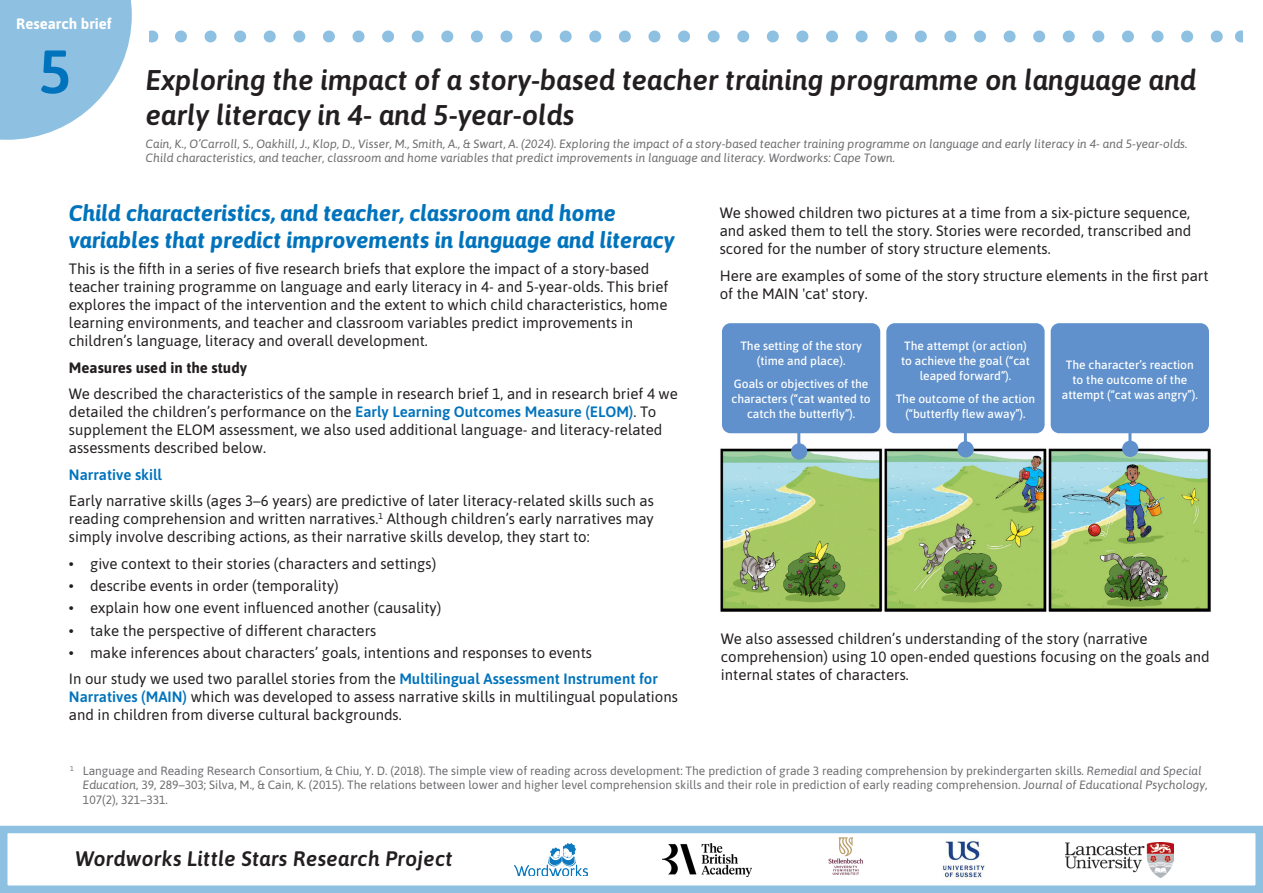
<style>
.page{position:relative;width:1263px;height:893px;background:#fff}
.page>*{position:absolute;margin:0;border:0;box-sizing:border-box;transform-origin:0 0}
.t1{font:600 61.2px "Asap";color:#0073bc}
.Body{font:italic 600 28.5px/34.2px "Asap";color:#231f20}
.Body-2{font:italic 700 22.5px/27px "Asap";color:#0073bc}
.t2{font:italic 600 21px "Asap";letter-spacing:.01em;color:#231f20}
.Body-3{font:15px/18px "Asap";color:#231f20}
.Body-4{font:700 15px "Asap";color:#231f20}
.Body-5{font:600 15px "Asap";color:#0073bc}
.t3{font:700 15px "Asap";color:#fff}
.Footnote{font:12px/14.4px "Asap";color:#6c6d70}
.Body-6{font:italic 12px/14.4px "Asap";color:#6c6d70}
.Label{font:500 12px/15px "Asap";color:#fff;text-align:center}
.s1{font-weight:600;color:#0073bc}
.s2{font-style:italic}
</style>
<div class="page">
<svg style="left:181px;top:30px;width:1042px;height:12px"></svg>
<svg style="left:151px;top:30px;width:1px;height:12px"></svg>
<svg style="left:1241px;top:30px;width:1px;height:12px"></svg>
<svg style="left:0;top:0;width:132px;height:140px"></svg>
<svg style="left:0;top:826px;width:1263px;height:67px"></svg>
<img style="left:663px;top:843px;width:89px;height:33px">
<img style="left:514px;top:843px;width:74px;height:33px">
<img style="left:828px;top:837px;width:36px;height:38px">
<img style="left:943px;top:840px;width:43px;height:40px">
<img style="left:1065px;top:842px;width:108px;height:35px">
<div style="left:722px;top:323px;width:158px;height:110px;background:#6091cc;border-radius:9px"></div>
<div style="left:886px;top:323px;width:158px;height:110px;background:#6091cc;border-radius:9px"></div>
<img style="left:720px;top:446px;width:491px;height:166px">
<hr style="left:797px;top:421px;width:3px;height:32px;background:#6091cc">
<div style="left:791px;top:443px;width:16px;height:17px;background:#6091cc;border-radius:50%"></div>
<hr style="left:964px;top:419px;width:3px;height:32px;background:#6091cc">
<div style="left:957px;top:441px;width:17px;height:16px;background:#6091cc;border-radius:50%"></div>
<hr style="left:1128px;top:418px;width:3px;height:33px;background:#6091cc">
<div style="left:1122px;top:441px;width:16px;height:16px;background:#6091cc;border-radius:50%"></div>
<div style="left:1051px;top:323px;width:158px;height:110px;background:#6091cc;border-radius:9px"></div>
<p class="t3" style="left:16px;top:14px;width:97px">Research brief</p>
<h1 class="t1" style="left:39px;top:29px;width:34px">5</h1>
<p class="Body" style="left:146px;top:62px;width:1052px">Exploring the impact of a story-based teacher training programme on language and early literacy in 4- and 5-year-olds</p>
<p class="Body-6" style="left:146px;top:136px;width:1043px">Cain, K., O’Carroll, S., Oakhill, J., Klop, D., Visser, M., Smith, A., &amp; Swart, A. (2024). Exploring the impact of a story-based teacher training programme on language and early literacy in 4- and 5-year-olds.<br>Child characteristics, and teacher, classroom and home variables that predict improvements in language and literacy. Wordworks: Cape Town.</p>
<p class="Body-2" style="left:69px;top:198px;width:607px">Child characteristics, and teacher, classroom and home variables that predict improvements in language and literacy</p>
<p class="Body-3" style="left:69px;top:259px;width:601px">This is the fifth in a series of five research briefs that explore the impact of a story-based teacher training programme on language and early literacy in 4- and 5-year-olds. This brief explores the impact of the intervention and the extent to which child characteristics, home learning environments, and teacher and classroom variables predict improvements in children’s language, literacy and overall development.</p>
<p class="Body-4" style="left:69px;top:357px;width:180px">Measures used in the study</p>
<p class="Body-3" style="left:69px;top:384px;width:610px">We described the characteristics of the sample in research brief 1, and in research brief 4 we detailed the children’s performance on the <span class="s1">Early Learning Outcomes Measure (ELOM)</span>. To supplement the ELOM assessment, we also used additional language- and literacy-related assessments described below.</p>
<p class="Body-5" style="left:69px;top:464px;width:95px">Narrative skill</p>
<p class="Body-3" style="left:69px;top:491px;width:587px;text-align:justify">Early narrative skills (ages 3–6 years) are predictive of later literacy-related skills such as reading comprehension and written narratives.<sup>1</sup> Although children’s early narratives may simply involve describing actions, as their narrative skills develop, they start to:</p>
<p class="Body-3" style="left:69px;top:554px;width:369px">• give context to their stories (characters and settings)</p>
<p class="Body-3" style="left:69px;top:576px;width:271px">• describe events in order (temporality)</p>
<p class="Body-3" style="left:69px;top:598px;width:374px">• explain how one event influenced another (causality)</p>
<p class="Body-3" style="left:69px;top:621px;width:309px">• take the perspective of different characters</p>
<p class="Body-3" style="left:69px;top:643px;width:525px">• make inferences about characters’ goals, intentions and responses to events</p>
<p class="Body-3" style="left:69px;top:669px;width:611px">In our study we used two parallel stories from the <span class="s1">Multilingual Assessment Instrument for<br>Narratives (MAIN)</span> which was developed to assess narrative skills in multilingual populations and in children from diverse cultural backgrounds.</p>
<p class="Body-3" style="left:720px;top:203px;width:473px;text-align:justify">We showed children two pictures at a time from a six-picture sequence, and asked them to tell the story. Stories were recorded, transcribed and scored for the number of story structure elements.</p>
<p class="Body-3" style="left:720px;top:266px;width:490px">Here are examples of some of the story structure elements in the first part of the MAIN 'cat' story.</p>
<p class="Label" style="left:740px;top:337px;width:123px">The setting of the story (time and place).</p>
<p class="Label" style="left:731px;top:376px;width:141px">Goals or objectives of the characters (“cat wanted to catch the butterfly”).</p>
<p class="Label" style="left:901px;top:337px;width:130px">The attempt (or action) to achieve the goal (“cat leaped forward”).</p>
<p class="Label" style="left:896px;top:391px;width:141px">The outcome of the action (“butterfly flew away”).</p>
<p class="Label" style="left:1062px;top:356px;width:137px">The character’s reaction to the outcome of the attempt (“cat was angry”).</p>
<p class="Body-3" style="left:721px;top:629px;width:490px">We also assessed children’s understanding of the story (narrative comprehension) using 10 open-ended questions focusing on the goals and internal states of characters.</p>
<p class="Footnote" style="left:83px;top:763px;width:1126px;text-indent:-13px"><sup>1</sup> Language and Reading Research Consortium, &amp; Chiu, Y. D. (2018). The simple view of reading across development: The prediction of grade 3 reading comprehension by prekindergarten skills. <span class="s2">Remedial and Special<br>Education</span>, 39, 289–303; Silva, M., &amp; Cain, K. (2015). The relations between lower and higher level comprehension skills and their role in prediction of early reading comprehension. <span class="s2">Journal of Educational Psychology</span>,<br>107(2), 321–331.</p>
<p class="t2" style="left:75px;top:844px;width:379px">Wordworks Little Stars Research Project</p>
</div>
